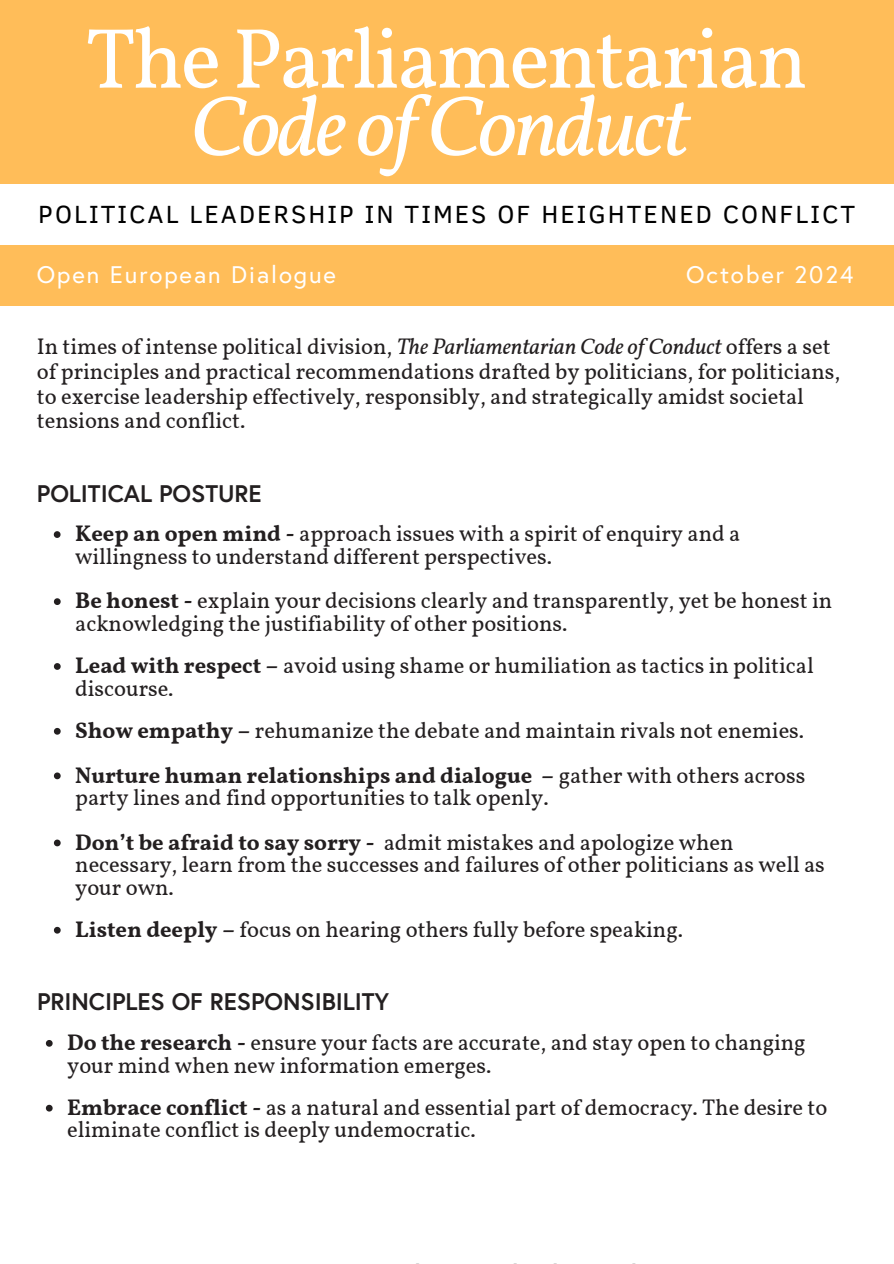
<style>
.page{position:relative;width:894px;height:1264px;background:#fff}
.page>*{position:absolute;margin:0;border:0;box-sizing:border-box;transform-origin:0 0}
.t1{font:85.5px/67.5px "Vollkorn";letter-spacing:-.035em;color:#fff;text-align:center}
.t2{font:25.5px "Clear Sans";letter-spacing:.08em;color:#000}
.t3{font:700 24px "Europa";letter-spacing:-.005em;color:#231f20}
.t4{font:24px "Europa";letter-spacing:.08em;color:#fff}
.t5{font:22.5px/22.5px "Vollkorn";letter-spacing:-.005em;color:#231f20}
.s1{font-style:italic}
.s2{font-weight:700}
</style>
<div class="page">
<div style="left:0;top:0;width:893px;height:305px;background:#ffbd59"></div>
<div style="left:0;top:184px;width:893px;height:61px;background:#fff"></div>
<svg style="left:54px;top:531px;width:6px;height:7px"></svg>
<svg style="left:54px;top:926px;width:7px;height:7px"></svg>
<svg style="left:54px;top:598px;width:7px;height:7px"></svg>
<svg style="left:54px;top:663px;width:7px;height:7px"></svg>
<svg style="left:54px;top:728px;width:7px;height:6px"></svg>
<svg style="left:54px;top:839px;width:7px;height:7px"></svg>
<svg style="left:54px;top:772px;width:7px;height:7px"></svg>
<svg style="left:46px;top:1040px;width:7px;height:6px"></svg>
<svg style="left:46px;top:1104px;width:7px;height:7px"></svg>
<h1 class="t1" style="left:86px;top:32px;width:723px">The Parliamentarian<br><span class="s1">CodeofConduct</span></h1>
<p class="t2" style="left:38px;top:196px;width:818px">POLITICAL LEADERSHIP IN TIMES OF HEIGHTENED CONFLICT</p>
<p class="t4" style="left:37px;top:258px;width:300px">Open European Dialogue</p>
<h3 class="t4" style="left:686px;top:258px;width:169px">October 2024</h3>
<h4 class="t5" style="left:37px;top:336px;width:804px;line-height:24.8px">In times of intense political division, <span class="s1">The Parliamentarian Code of Conduct</span> offers a set of principles and practical recommendations drafted by politicians, for politicians, to exercise leadership effectively, responsibly, and strategically amidst societal tensions and conflict.</h4>
<p class="t3" style="left:37px;top:476px;width:226px">POLITICAL POSTURE</p>
<h4 class="t5" style="left:75px;top:524px;width:666px"><span class="s2">Keep an open mind -</span> approach issues with a spirit of enquiry and a willingness to understand different perspectives.</h4>
<h2 class="t5" style="left:75px;top:591px;width:758px"><span class="s2">Be honest -</span> explain your decisions clearly and transparently, yet be honest in acknowledging the justifiability of other positions.</h2>
<p class="t5" style="left:75px;top:656px;width:739px"><span class="s2">Lead with respect –</span> avoid using shame or humiliation as tactics in political discourse.</p>
<p class="t5" style="left:75px;top:721px;width:730px"><span class="s2">Show empathy –</span> rehumanize the debate and maintain rivals not enemies.</p>
<p class="t5" style="left:75px;top:765px;width:731px"><span class="s2">Nurture human relationships and dialogue –</span> gather with others across party lines and find opportunities to talk openly.</p>
<p class="t5" style="left:75px;top:832px;width:750px"><span class="s2">Don’t be afraid to say sorry -</span> admit mistakes and apologize when necessary, learn from the successes and failures of other politicians as well as your own.</p>
<p class="t5" style="left:75px;top:920px;width:609px"><span class="s2">Listen deeply –</span> focus on hearing others fully before speaking.</p>
<p class="t3" style="left:37px;top:985px;width:354px">PRINCIPLES OF RESPONSIBILITY</p>
<h2 class="t5" style="left:67px;top:1033px;width:739px"><span class="s2">Do the research -</span> ensure your facts are accurate, and stay open to changing your mind when new information emerges.</h2>
<p class="t5" style="left:67px;top:1097px;width:761px"><span class="s2">Embrace conflict -</span> as a natural and essential part of democracy. The desire to eliminate conflict is deeply undemocratic.</p>
</div>
